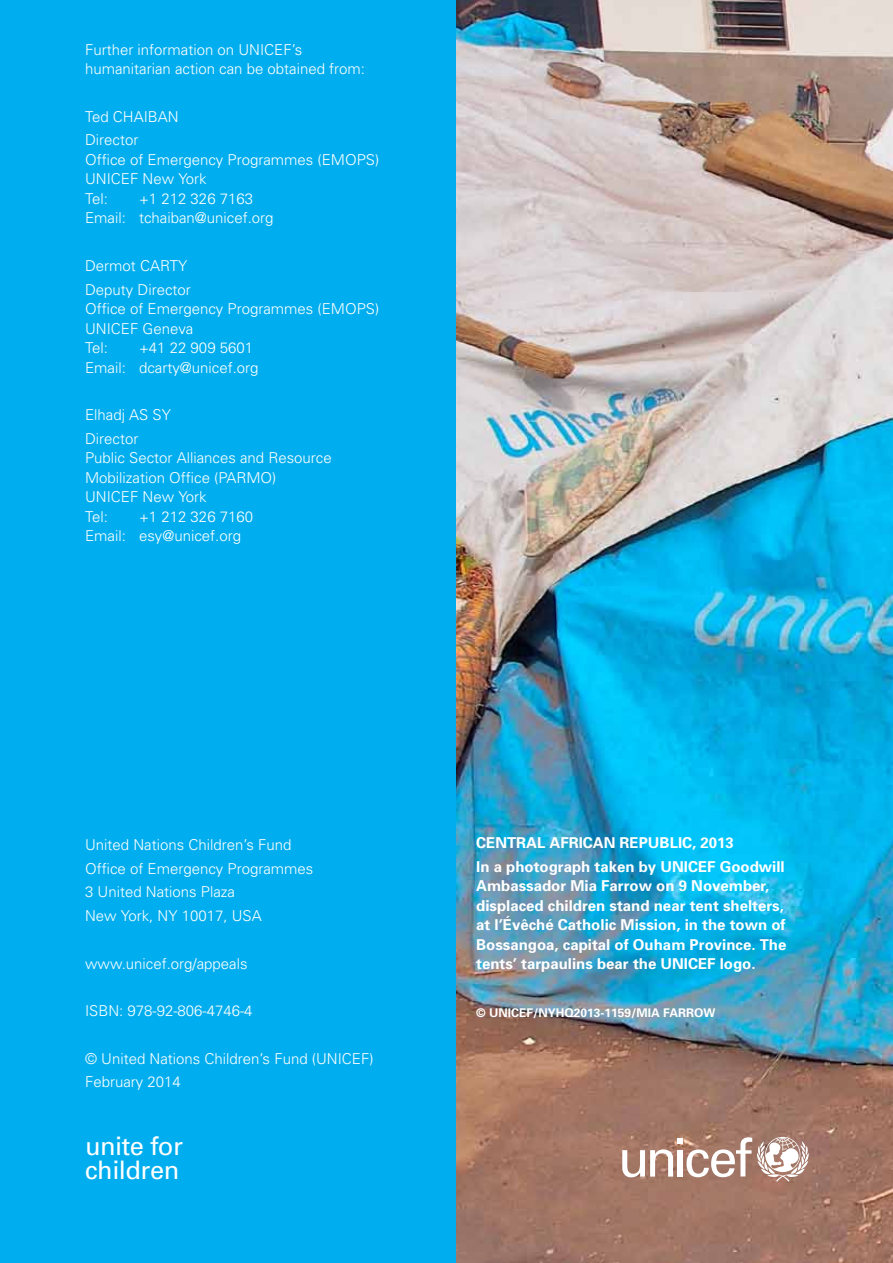
<style>
.page{position:relative;width:893px;height:1263px;background:#fff}
.page>*{position:absolute;margin:0;border:0;box-sizing:border-box;transform-origin:0 0}
.t1{font:25.5px/24px "Univers";letter-spacing:-.02em;color:#fff}
.t2{font:300 15px/19.5px "Univers";color:#fff}
.t3{font:700 15px/19.5px "Univers";color:#fff}
.t4{font:700 12px "Univers";color:#fff}
</style>
<div class="page">
<img style="left:455px;top:0;width:438px;height:1263px">
<div style="left:0;top:0;width:455px;height:1263px;background:#00aeef"></div>
<svg style="left:622px;top:1137px;width:187px;height:44px"></svg>
<p class="t2" style="left:85px;top:39px;width:282px">Further information on UNICEF’s humanitarian action can be obtained from:</p>
<p class="t2" style="left:85px;top:104px;width:95px;line-height:23.7px">Ted CHAIBAN<br>Director</p>
<p class="t2" style="left:85px;top:149px;width:296px">Office of Emergency Programmes (EMOPS)<br>UNICEF New York<br>Tel:</p>
<p class="t2" style="left:85px;top:188px;width:190px;text-indent:54px">+1 212 326 7163<br>Email: tchaiban@unicef.org</p>
<p class="t2" style="left:85px;top:253px;width:107px;line-height:23.7px">Dermot CARTY<br>Deputy Director</p>
<p class="t2" style="left:85px;top:299px;width:296px">Office of Emergency Programmes (EMOPS)<br>UNICEF Geneva<br>Tel:</p>
<p class="t2" style="left:85px;top:338px;width:175px;text-indent:54px">+41 22 909 5601<br>Email: dcarty@unicef.org</p>
<p class="t2" style="left:85px;top:403px;width:87px;line-height:23.7px">Elhadj AS SY<br>Director</p>
<p class="t2" style="left:85px;top:448px;width:248px">Public Sector Alliances and Resource<br>Mobilization Office (PARMO)<br>UNICEF New York<br>Tel:</p>
<p class="t2" style="left:85px;top:506px;width:170px;text-indent:54px">+1 212 326 7160<br>Email: esy@unicef.org</p>
<p class="t2" style="left:85px;top:832px;width:230px;line-height:23.7px">United Nations Children’s Fund<br>Office of Emergency Programmes<br>3 United Nations Plaza<br>New York, NY 10017, USA</p>
<p class="t2" style="left:85px;top:953px;width:164px">www.unicef.org/appeals</p>
<p class="t2" style="left:85px;top:1001px;width:169px">ISBN: 978-92-806-4746-4</p>
<p class="t2" style="left:85px;top:1046px;width:290px;line-height:23.7px">© United Nations Children’s Fund (UNICEF)<br>February 2014</p>
<h1 class="t1" style="left:85px;top:1133px;width:99px">unite for children</h1>
<p class="t3" style="left:476px;top:830px;width:310px;line-height:23.7px">CENTRAL AFRICAN REPUBLIC, 2013<br>In a photograph taken by UNICEF Goodwill</p>
<p class="t3" style="left:476px;top:875px;width:312px">Ambassador Mia Farrow on 9 November, displaced children stand near tent shelters, at l’Évêché Catholic Mission, in the town of Bossangoa, capital of Ouham Province. The tents’ tarpaulins bear the UNICEF logo.</p>
<p class="t4" style="left:476px;top:1005px;width:241px">© UNICEF/NYHQ2013-1159/MIA FARROW</p>
</div>
